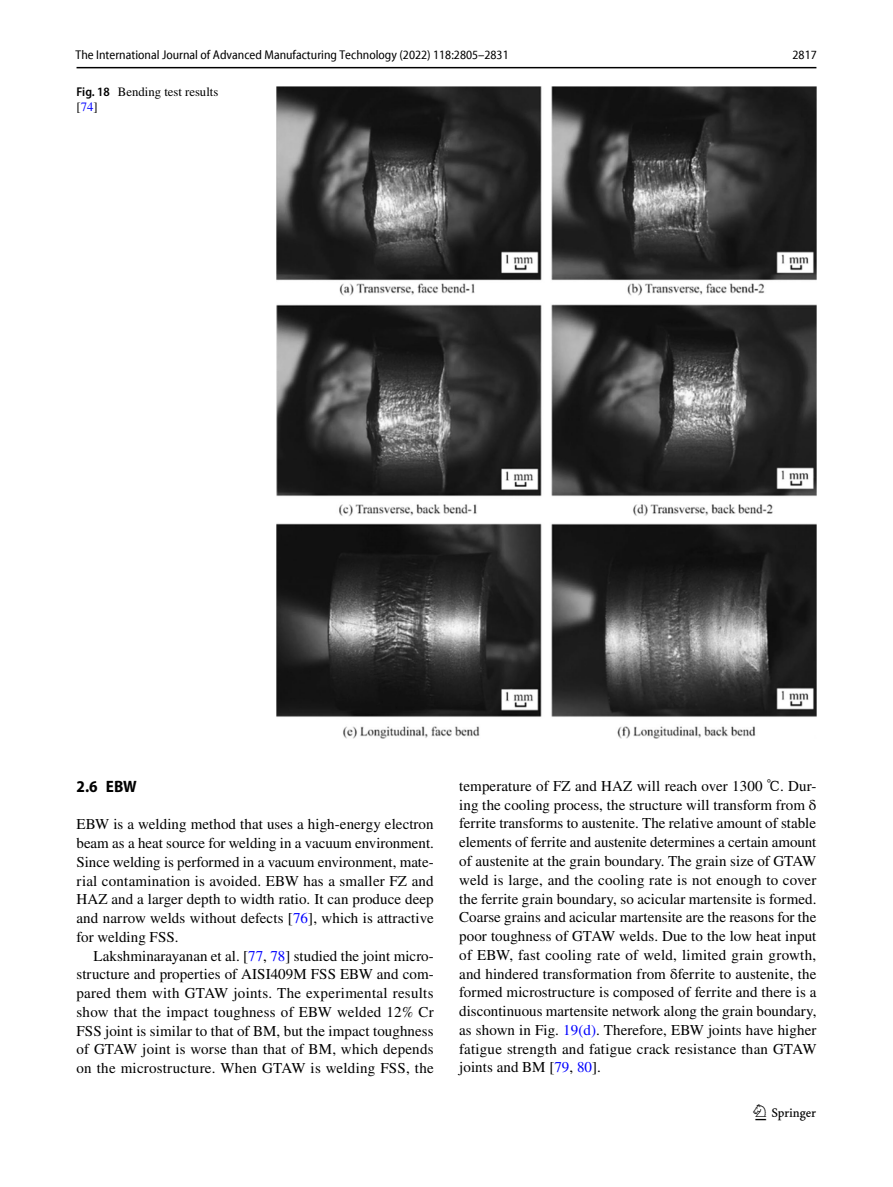
<style>
.page{position:relative;width:893px;height:1187px;background:#fff}
.page>*{position:absolute;margin:0;border:0;box-sizing:border-box;transform-origin:0 0}
.t1{font:22.5px "Springnew Regular 3";color:#000}
.t2{font:700 semi-condensed 16.5px "Myriad Pro";color:#000}
.t3{font:15px/18.8px "STIX";letter-spacing:.01em;color:#000;text-align:justify}
.t4{font:semi-condensed 12.75px "Myriad Pro Unic";color:#000}
.t5{font:12.75px/15px "STIX";color:#000}
.s1{font-family:"Myriad Pro";font-weight:600;font-stretch:semi-condensed}
.s2{color:#00f}
.s3{font-family:"Code 2000"}
</style>
<div class="page">
<hr style="left:77px;top:67px;width:739px;height:1px;background:#000">
<img style="left:276px;top:87px;width:540px;height:651px">
<p class="t4" style="left:76px;top:50px;width:435px">The International Journal of Advanced Manufacturing Technology (2022) 118:2805–2831</p>
<p class="t4" style="left:792px;top:50px;width:26px">2817</p>
<p class="t5" style="left:77px;top:85px;width:143px"><span class="s1">Fig. 18</span> Bending test results [<span class="s2">74</span>]</p>
<p class="t2" style="left:77px;top:777px;width:62px">2.6 EBW</p>
<p class="t3" style="left:77px;top:815px;width:359px">EBW is a welding method that uses a high-energy electron beam as a heat source for welding in a vacuum environment.<br>Since welding is performed in a vacuum environment, mate&shy;rial contamination is avoided. EBW has a smaller FZ and HAZ and a larger depth to width ratio. It can produce deep and narrow welds without defects [<span class="s2">76</span>], which is attractive for welding FSS.</p>
<p class="t3" style="left:77px;top:947px;width:359px;text-indent:17px">Lakshminarayanan et al. [<span class="s2">77</span>, <span class="s2">78</span>] studied the joint micro&shy;structure and properties of AISI409M FSS EBW and com&shy;pared them with GTAW joints. The experimental results show that the impact toughness of EBW welded 12% Cr FSS joint is similar to that of BM, but the impact toughness of GTAW joint is worse than that of BM, which depends on the microstructure. When GTAW is welding FSS, the</p>
<p class="t3" style="left:459px;top:777px;width:359px">temperature of FZ and HAZ will reach over 1300 <span class="s3">℃</span>. Dur&shy;ing the cooling process, the structure will transform from δ ferrite transforms to austenite. The relative amount of stable elements of ferrite and austenite determines a certain amount of austenite at the grain boundary. The grain size of GTAW weld is large, and the cooling rate is not enough to cover the ferrite grain boundary, so acicular martensite is formed.<br>Coarse grains and acicular martensite are the reasons for the poor toughness of GTAW welds. Due to the low heat input of EBW, fast cooling rate of weld, limited grain growth, and hindered transformation from δferrite to austenite, the formed microstructure is composed of ferrite and there is a discontinuous martensite network along the grain boundary, as shown in Fig. <span class="s2">19(d)</span>. Therefore, EBW joints have higher fatigue strength and fatigue crack resistance than GTAW joints and BM [<span class="s2">79</span>, <span class="s2">80</span>].</p>
<h1 class="t1" style="left:755px;top:1104px;width:62px">1 3</h1>
</div>
